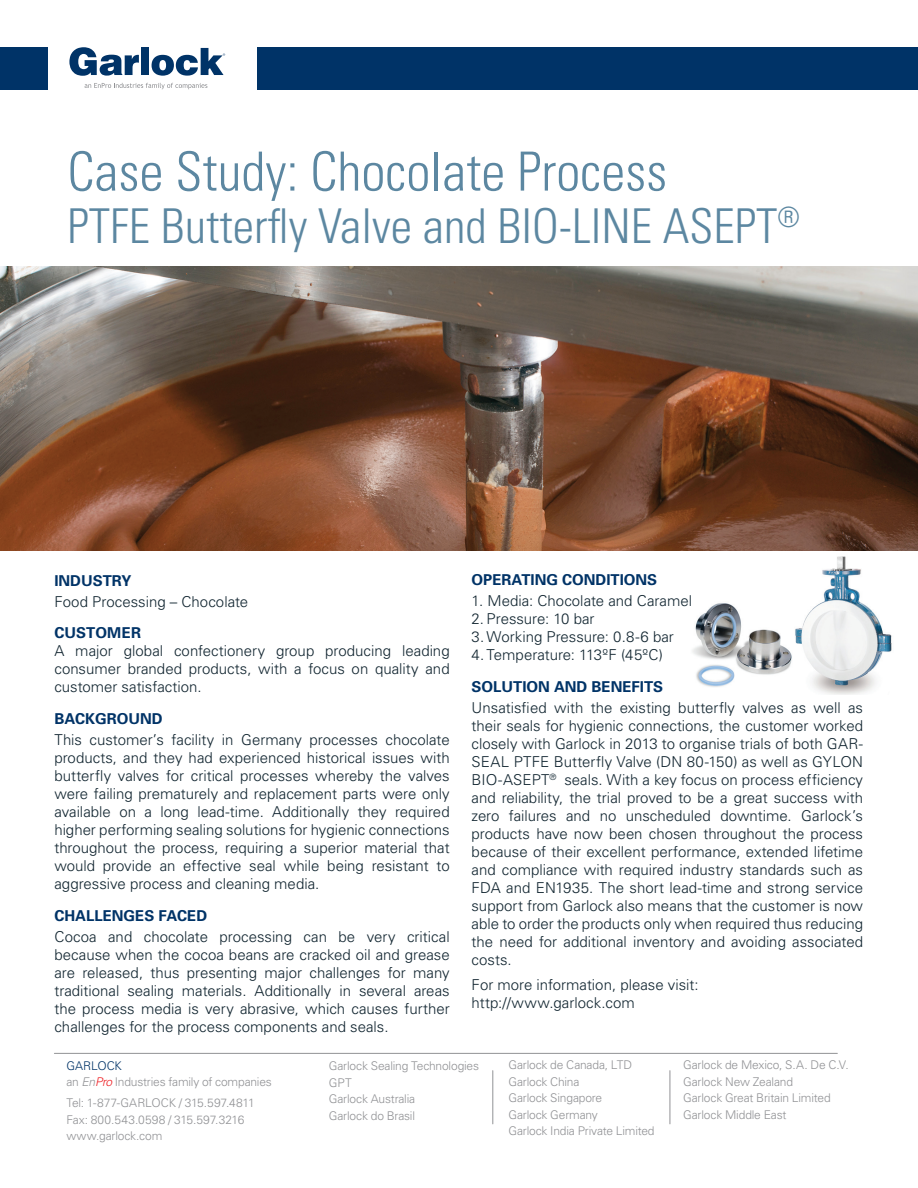
<style>
.page{position:relative;width:918px;height:1188px;background:#fff}
.page>*{position:absolute;margin:0;border:0;box-sizing:border-box;transform-origin:0 0}
.t1{font:300 condensed 54px "Univers";color:#5c87a1}
.t2{font:300 condensed 48px "Univers";color:#5c87a1}
.t3{font:300 15px/18px "Univers";color:#112530;text-align:justify}
.t4{font:700 15px "Univers";color:#003367}
.t5{font:300 12px/16.5px "Univers";letter-spacing:-.015em;color:#919295}
.s1{color:#003367}
.s2{font-style:italic}
.s3{font-style:italic;color:#ee1e23}
</style>
<div class="page">
<img style="left:795px;top:556px;width:97px;height:139px">
<img style="left:692px;top:603px;width:100px;height:84px">
<svg style="left:85px;top:83px;width:122px;height:6px"></svg>
<svg style="left:69px;top:47px;width:70px;height:29px"></svg>
<div style="left:141px;top:48px;width:8px;height:27px;background:#003367"></div>
<svg style="left:152px;top:48px;width:73px;height:28px"></svg>
<div style="left:0;top:47px;width:47px;height:42px;background:#003367"></div>
<div style="left:258px;top:47px;width:660px;height:42px;background:#003367"></div>
<hr style="left:54px;top:1053px;width:783px;height:1px;background:#919295">
<hr style="left:492px;top:1071px;width:1px;height:53px;background:#919295">
<hr style="left:670px;top:1071px;width:1px;height:53px;background:#919295">
<img style="left:0;top:267px;width:918px;height:283px">
<h1 class="t1" style="left:68px;top:139px;width:601px">Case Study: Chocolate Process</h1>
<h2 class="t2" style="left:68px;top:197px;width:734px">PTFE Butterfly Valve and BIO-LINE ASEPT<sup>®</sup></h2>
<p class="t4" style="left:54px;top:571px;width:79px">INDUSTRY</p>
<p class="t3" style="left:54px;top:592px;width:195px">Food Processing – Chocolate</p>
<p class="t4" style="left:54px;top:623px;width:88px">CUSTOMER</p>
<p class="t3" style="left:54px;top:642px;width:397px">A major global confectionery group producing leading consumer branded products, with a focus on quality and customer satisfaction.</p>
<p class="t4" style="left:54px;top:709px;width:110px">BACKGROUND</p>
<p class="t3" style="left:54px;top:730px;width:397px">This customer’s facility in Germany processes chocolate products, and they had experienced historical issues with butterfly valves for critical processes whereby the valves were failing prematurely and replacement parts were only available on a long lead-time. Additionally they required higher performing sealing solutions for hygienic connections throughout the process, requiring a superior material that would provide an effective seal while being resistant to aggressive process and cleaning media.</p>
<p class="t4" style="left:54px;top:906px;width:154px">CHALLENGES FACED</p>
<p class="t3" style="left:54px;top:927px;width:397px">Cocoa and chocolate processing can be very critical because when the cocoa beans are cracked oil and grease are released, thus presenting major challenges for many traditional sealing materials. Additionally in several areas the process media is very abrasive, which causes further challenges for the process components and seals.</p>
<p class="t4" style="left:472px;top:570px;width:187px">OPERATING CONDITIONS</p>
<p class="t3" style="left:472px;top:591px;width:222px">1. Media: Chocolate and Caramel</p>
<p class="t3" style="left:472px;top:609px;width:204px">2. Pressure: 10 bar<br>3.Working Pressure: 0.8-6 bar</p>
<p class="t3" style="left:472px;top:645px;width:193px">4. Temperature: 113ºF (45ºC)</p>
<p class="t4" style="left:472px;top:677px;width:193px">SOLUTION AND BENEFITS</p>
<p class="t3" style="left:472px;top:698px;width:393px">Unsatisfied with the existing butterfly valves as well as their seals for hygienic connections, the customer worked closely with Garlock in 2013 to organise trials of both GAR-SEAL PTFE Butterfly Valve (DN 80-150) as well as GYLON BIO-ASEPT<sup>®</sup> seals. With a key focus on process efficiency and reliability, the trial proved to be a great success with zero failures and no unscheduled downtime. Garlock’s products have now been chosen throughout the process because of their excellent performance, extended lifetime and compliance with required industry standards such as FDA and EN1935. The short lead-time and strong service support from Garlock also means that the customer is now able to order the products only when required thus reducing the need for additional inventory and avoiding associated costs.</p>
<p class="t3" style="left:472px;top:975px;width:229px">For more information, please visit: http://www.garlock.com</p>
<p class="t5" style="left:66px;top:1057px;width:207px"><span class="s1">GARLOCK<br></span>an <span class="s2">En</span><span class="s3">Pro</span> Industries family of companies</p>
<p class="t5" style="left:329px;top:1057px;width:152px">Garlock Sealing Technologies<br>GPT<br>Garlock Australia<br>Garlock do Brasil</p>
<p class="t5" style="left:508px;top:1056px;width:148px">Garlock de Canada, LTD<br>Garlock China<br>Garlock Singapore<br>Garlock Germany<br>Garlock India Private Limited</p>
<p class="t5" style="left:683px;top:1056px;width:167px">Garlock de Mexico, S.A. De C.V.<br>Garlock New Zealand<br>Garlock Great Britain Limited<br>Garlock Middle East</p>
<p class="t5" style="left:66px;top:1094px;width:190px">Tel: 1-877-GARLOCK / 315.597.4811<br>Fax: 800.543.0598 / 315.597.3216 www.garlock.com</p>
</div>
